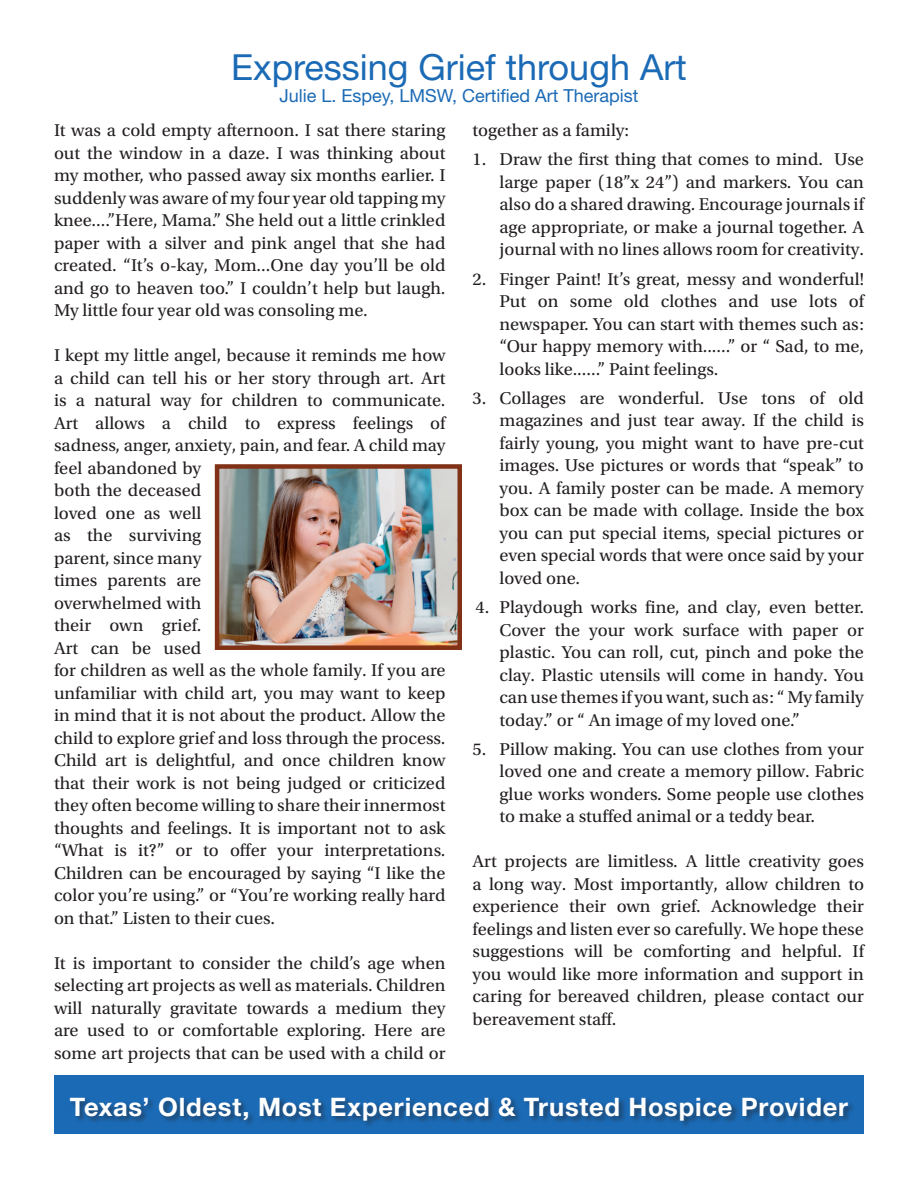
<style>
.page{position:relative;width:918px;height:1188px;background:#fff}
.page>*{position:absolute;margin:0;border:0;box-sizing:border-box;transform-origin:0 0}
.t1{font:36px "Helvetica Neue LT Std";color:#1b6ab5}
.t2{font:700 25.5px "Helvetica Neue LT Std";letter-spacing:.03em;color:#fff}
.t3{font:18px/22.5px "Utopia Std";color:#231f20;text-align:justify}
.t4{font:18px "Helvetica Neue LT Std";color:#1b6ab5}
</style>
<div class="page">
<div style="left:54px;top:1076px;width:810px;height:58px;background:#1b6ab5"></div>
<img style="left:220px;top:469px;width:237px;height:176px">
<div style="left:215px;top:464px;width:247px;height:186px;border:4px solid #813216"></div>
<div style="left:69px;top:1096px;width:786px;height:32px;background:#231f20;opacity:.5"></div>
<h1 class="t1" style="left:231px;top:45px;width:457px">Expressing Grief through Art</h1>
<p class="t4" style="left:279px;top:85px;width:361px">Julie L. Espey, LMSW, Certified Art Therapist</p>
<p class="t3" style="left:54px;top:119px;width:393px">It was a cold empty afternoon. I sat there staring out the window in a daze. I was thinking about my mother, who passed away six months earlier. I suddenly was aware of my four year old tapping my knee....”Here, Mama.” She held out a little crinkled paper with a silver and pink angel that she had created. “It’s o-kay, Mom...One day you’ll be old and go to heaven too.” I couldn’t help but laugh.<br>My little four year old was consoling me.</p>
<p class="t3" style="left:54px;top:344px;width:393px;text-align:left">I kept my little angel, because it reminds me how a child can tell his or her story through art. Art is a natural way for children to communicate.<br>Art allows a child to express feelings of sadness, anger, anxiety, pain, and fear. A child may feel abandoned by<br>both the deceased<br>loved one as well<br>as the surviving<br>parent, since many<br>times parents are<br>overwhelmed with<br>their own grief.<br>Art can be used<br>for children as well as the whole family. If you are unfamiliar with child art, you may want to keep in mind that it is not about the product. Allow the child to explore grief and loss through the process.<br>Child art is delightful, and once children know that their work is not being judged or criticized they often become willing to share their innermost thoughts and feelings. It is important not to ask “What is it?” or to offer your interpretations.<br>Children can be encouraged by saying “I like the color you’re using.” or “You’re working really hard on that.” Listen to their cues.</p>
<p class="t3" style="left:54px;top:952px;width:393px">It is important to consider the child’s age when selecting art projects as well as materials. Children will naturally gravitate towards a medium they are used to or comfortable exploring. Here are some art projects that can be used with a child or</p>
<p class="t3" style="left:473px;top:119px;width:158px">together as a family:</p>
<p class="t3" style="left:499px;top:149px;width:366px;text-indent:-27px">1. Draw the first thing that comes to mind. Use large paper (18”x 24”) and markers. You can also do a shared drawing. Encourage journals if age appropriate, or make a journal together. A journal with no lines allows room for creativity.</p>
<p class="t3" style="left:499px;top:268px;width:366px;text-indent:-27px">2. Finger Paint! It’s great, messy and wonderful!<br>Put on some old clothes and use lots of newspaper. You can start with themes such as: “Our happy memory with......” or “ Sad, to me, looks like......” Paint feelings.</p>
<p class="t3" style="left:499px;top:387px;width:366px;text-indent:-27px">3. Collages are wonderful. Use tons of old magazines and just tear away. If the child is fairly young, you might want to have pre-cut images. Use pictures or words that “speak” to you. A family poster can be made. A memory box can be made with collage. Inside the box you can put special items, special pictures or even special words that were once said by your loved one.</p>
<p class="t3" style="left:499px;top:596px;width:366px;text-indent:-24px">4. Playdough works fine, and clay, even better.<br>Cover the your work surface with paper or plastic. You can roll, cut, pinch and poke the clay. Plastic utensils will come in handy. You can use themes if you want, such as: “ My family today.” or “ An image of my loved one.”</p>
<p class="t3" style="left:499px;top:738px;width:366px;text-indent:-27px">5. Pillow making. You can use clothes from your loved one and create a memory pillow. Fabric glue works wonders. Some people use clothes to make a stuffed animal or a teddy bear.</p>
<p class="t3" style="left:473px;top:851px;width:393px">Art projects are limitless. A little creativity goes a long way. Most importantly, allow children to experience their own grief. Acknowledge their feelings and listen ever so carefully. We hope these suggestions will be comforting and helpful. If you would like more information and support in caring for bereaved children, please contact our bereavement staff.</p>
<h2 class="t2" style="left:70px;top:1091px;width:780px">Texas’ Oldest, Most Experienced &amp; Trusted Hospice Provider</h2>
</div>
